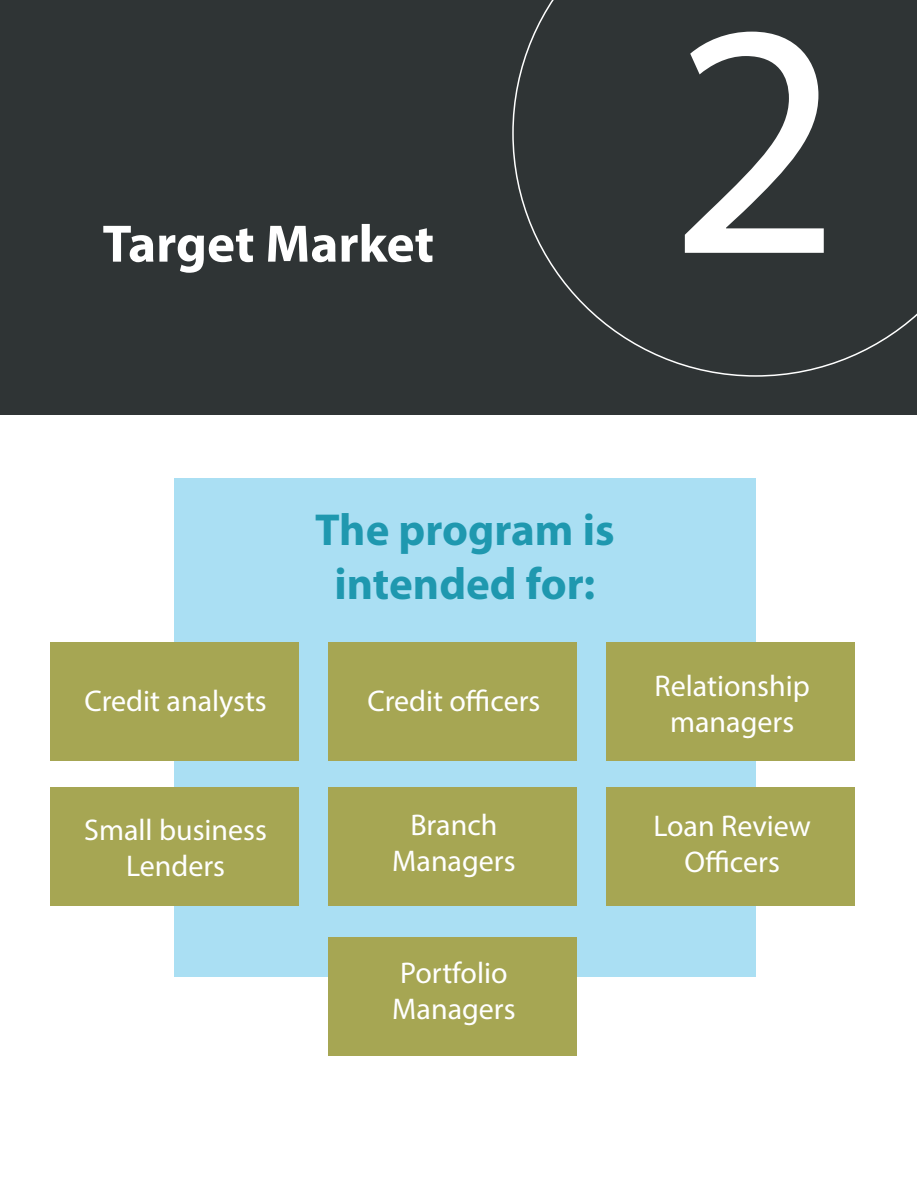
<style>
.page{position:relative;width:918px;height:1188px;background:#fff}
.page>*{position:absolute;margin:0;border:0;box-sizing:border-box;transform-origin:0 0}
.t1{font:334.65px "Myriad Pro";color:#fff}
.t2{font:700 53.1px "Myriad Pro";color:#fff}
.t3{font:700 45px/54px "Myriad Pro";color:#1f98af;text-align:center}
.t4{font:30px/36px "Myriad Pro";color:#fff;text-align:center}
</style>
<div class="page">
<div style="left:174px;top:478px;width:582px;height:498px;background:#aadff3"></div>
<div style="left:50px;top:643px;width:248px;height:118px;background:#a6a653"></div>
<div style="left:0;top:0;width:916px;height:414px;background:#2f3435"></div>
<svg style="left:512px;top:0;width:405px;height:377px"></svg>
<div style="left:328px;top:643px;width:248px;height:118px;background:#a6a653"></div>
<div style="left:607px;top:643px;width:248px;height:118px;background:#a6a653"></div>
<div style="left:50px;top:788px;width:248px;height:118px;background:#a6a653"></div>
<div style="left:328px;top:788px;width:248px;height:118px;background:#a6a653"></div>
<div style="left:607px;top:788px;width:248px;height:118px;background:#a6a653"></div>
<div style="left:328px;top:937px;width:248px;height:118px;background:#a6a653"></div>
<h2 class="t2" style="left:103px;top:209px;width:333px">Target Market</h2>
<h1 class="t1" style="left:670px;top:-66px;width:173px">2</h1>
<h3 class="t3" style="left:315px;top:501px;width:301px">The program is intended for:</h3>
<p class="t4" style="left:84px;top:682px;width:184px">Credit analysts</p>
<p class="t4" style="left:367px;top:682px;width:174px">Credit officers</p>
<p class="t4" style="left:654px;top:667px;width:157px">Relationship managers</p>
<p class="t4" style="left:84px;top:811px;width:184px">Small business<br>Lenders</p>
<p class="t4" style="left:392px;top:807px;width:125px">Branch<br>Managers</p>
<p class="t4" style="left:653px;top:808px;width:159px">Loan Review<br>Officers</p>
<p class="t4" style="left:392px;top:954px;width:125px;text-align:left">Portfolio<br>Managers</p>
</div>
